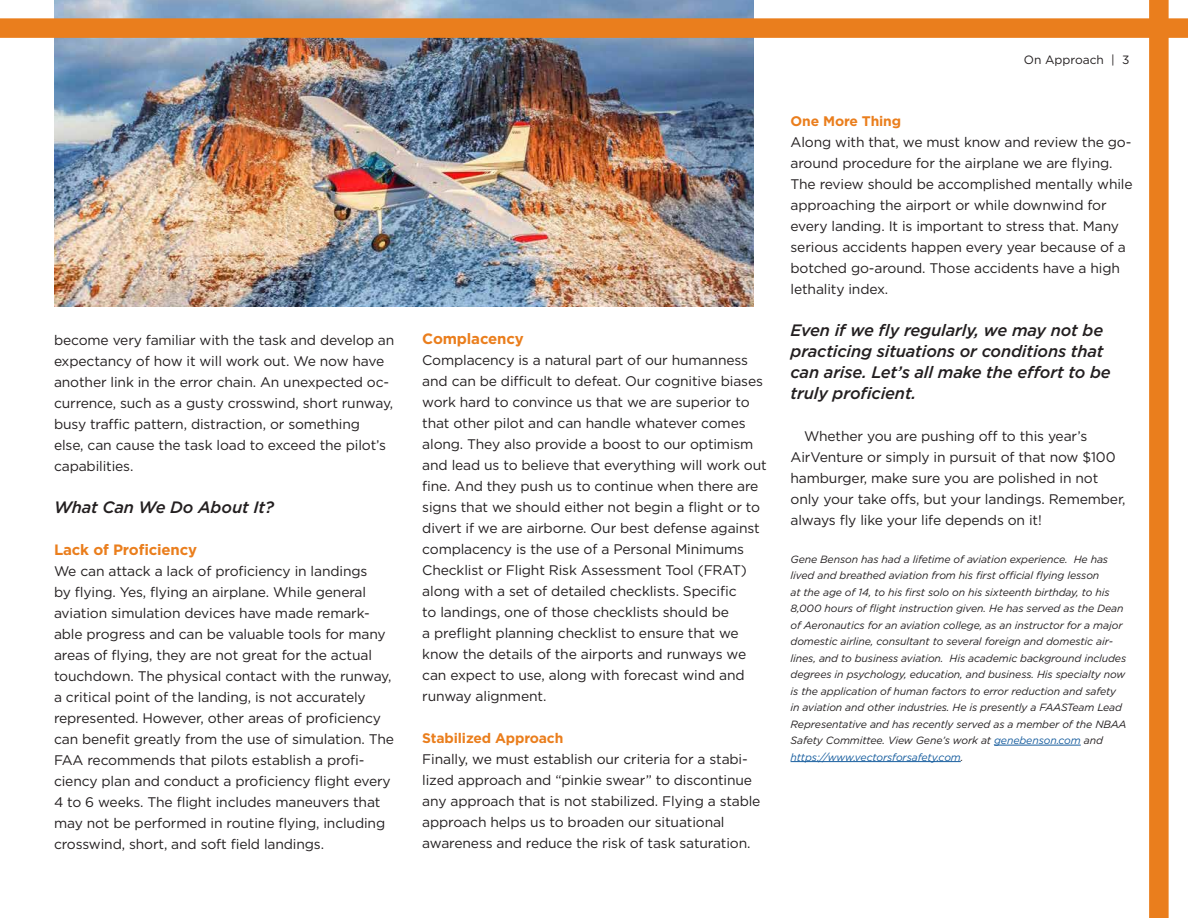
<style>
.page{position:relative;width:1188px;height:918px;background:#fff}
.page>*{position:absolute;margin:0;border:0;box-sizing:border-box;transform-origin:0 0}
.t1{font:italic 500 16.5px/21px "Gotham";letter-spacing:-.01em;color:#231f20}
.t2{font:700 15px "Gotham";letter-spacing:-.01em;color:#ea7e1d}
.t3{font:13.8px/21px "Gotham";letter-spacing:-.01em;color:#231f20}
.t4{font:700 13.8px "Gotham";letter-spacing:-.01em;color:#ea7e1d}
.t5{font:12px "Gotham";color:#231f20}
.t6{font:italic 10.5px/16.5px "Gotham";letter-spacing:-.01em;color:#231f20}
.s1{color:#175d9e}
</style>
<div class="page">
<hr style="left:994px;top:745px;width:87px;height:1px;background:#175d9e">
<hr style="left:791px;top:761px;width:170px;height:1px;background:#175d9e">
<img style="left:54px;top:0;width:700px;height:307px">
<div style="left:0;top:18px;width:1188px;height:20px;background:#ea7e1d"></div>
<div style="left:1149px;top:0;width:20px;height:918px;background:#ea7e1d"></div>
<p class="t3" style="left:54px;top:329px;width:342px">become very familiar with the task and develop an expectancy of how it will work out. We now have another link in the error chain. An unexpected oc&shy;currence, such as a gusty crosswind, short runway, busy traffic pattern, distraction, or something<br>else, can cause the task load to exceed the pilot’s capabilities.</p>
<p class="t1" style="left:54px;top:496px;width:221px">What Can We Do About It?</p>
<p class="t2" style="left:54px;top:540px;width:145px">Lack of Proficiency</p>
<p class="t3" style="left:54px;top:560px;width:341px">We can attack a lack of proficiency in landings<br>by flying. Yes, flying an airplane. While general aviation simulation devices have made remark&shy;able progress and can be valuable tools for many areas of flying, they are not great for the actual touchdown. The physical contact with the runway, a critical point of the landing, is not accurately represented. However, other areas of proficiency can benefit greatly from the use of simulation. The FAA recommends that pilots establish a profi&shy;ciency plan and conduct a proficiency flight every 4 to 6 weeks. The flight includes maneuvers that may not be performed in routine flying, including crosswind, short, and soft field landings.</p>
<p class="t2" style="left:422px;top:329px;width:103px">Complacency</p>
<p class="t3" style="left:422px;top:349px;width:346px">Complacency is a natural part of our humanness and can be difficult to defeat. Our cognitive biases work hard to convince us that we are superior to that other pilot and can handle whatever comes along. They also provide a boost to our optimism and lead us to believe that everything will work out fine. And they push us to continue when there are signs that we should either not begin a flight or to divert if we are airborne. Our best defense against complacency is the use of a Personal Minimums Checklist or Flight Risk Assessment Tool (FRAT) along with a set of detailed checklists. Specific<br>to landings, one of those checklists should be<br>a preflight planning checklist to ensure that we know the details of the airports and runways we can expect to use, along with forecast wind and runway alignment.</p>
<p class="t4" style="left:422px;top:729px;width:143px">Stabilized Approach</p>
<p class="t3" style="left:422px;top:748px;width:340px">Finally, we must establish our criteria for a stabi&shy;lized approach and “pinkie swear” to discontinue any approach that is not stabilized. Flying a stable approach helps us to broaden our situational awareness and reduce the risk of task saturation.</p>
<p class="t5" style="left:1024px;top:52px;width:107px">On Approach | 3</p>
<p class="t4" style="left:791px;top:112px;width:112px">One More Thing</p>
<p class="t3" style="left:791px;top:131px;width:344px">Along with that, we must know and review the go&shy;around procedure for the airplane we are flying.<br>The review should be accomplished mentally while approaching the airport or while downwind for every landing. It is important to stress that. Many serious accidents happen every year because of a botched go-around. Those accidents have a high lethality index.</p>
<p class="t1" style="left:791px;top:320px;width:322px">Even if we fly regularly, we may not be practicing situations or conditions that can arise. Let’s all make the effort to be truly proficient.</p>
<p class="t3" style="left:791px;top:425px;width:337px;text-indent:14px">Whether you are pushing off to this year’s AirVenture or simply in pursuit of that now $100 hamburger, make sure you are polished in not only your take offs, but your landings. Remember, always fly like your life depends on it!</p>
<p class="t6" style="left:791px;top:550px;width:338px">Gene Benson has had a lifetime of aviation experience. He has lived and breathed aviation from his first official flying lesson<br>at the age of 14, to his first solo on his sixteenth birthday, to his 8,000 hours of flight instruction given. He has served as the Dean of Aeronautics for an aviation college, as an instructor for a major domestic airline, consultant to several foreign and domestic air&shy;lines, and to business aviation. His academic background includes degrees in psychology, education, and business. His specialty now is the application of human factors to error reduction and safety in aviation and other industries. He is presently a FAASTeam Lead Representative and has recently served as a member of the NBAA Safety Committee. View Gene’s work at <span class="s1">genebenson.com</span> and <span class="s1">https://www.vectorsforsafety.com</span>.</p>
</div>
